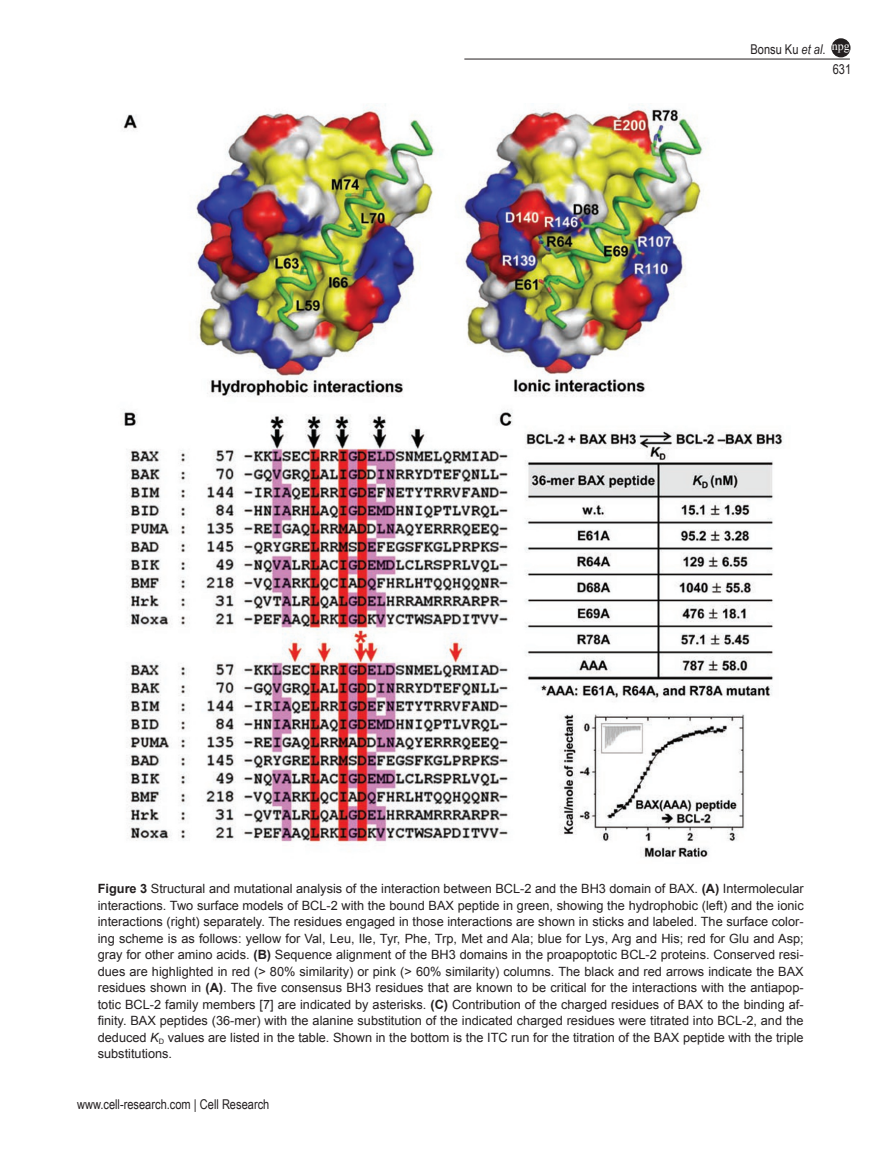
<style>
.page{position:relative;width:893px;height:1170px;background:#fff}
.page>*{position:absolute;margin:0;border:0;box-sizing:border-box;transform-origin:0 0}
.t1{font:13.5px "Arial Narrow";color:#231f20}
.t2{font:12.75px/16.5px "Arial";color:#231f20;text-align:justify}
.t3{font:12px "Times New Roman";color:#fff}
.s1{font-style:italic}
.s2{font-weight:700}
.s3{font-family:"Arial MT2"}
</style>
<div class="page">
<hr style="left:464px;top:59px;width:386px;height:1px;background:#231f20">
<div style="left:832px;top:39px;width:18px;height:18px;background:#231f20;border-radius:50%"></div>
<div style="left:831px;top:38px;width:19px;height:19px;border:2px solid #231f20;border-radius:50%"></div>
<img style="left:121px;top:104px;width:662px;height:754px">
<p class="t3" style="left:832px;top:38px;width:19px">npg</p>
<p class="t1" style="left:750px;top:40px;width:77px">Bonsu Ku <span class="s1">et al</span>.</p>
<p class="t1" style="left:833px;top:59px;width:20px">631</p>
<p class="t2" style="left:98px;top:880px;width:707px"><span class="s2">Figure 3</span> Structural and mutational analysis of the interaction between BCL-2 and the BH3 domain of BAX. <span class="s2">(A)</span> Intermolecular interactions. Two surface models of BCL-2 with the bound BAX peptide in green, showing the hydrophobic (left) and the ionic interactions (right) separately. The residues engaged in those interactions are shown in sticks and labeled. The surface color&shy;ing scheme is as follows: yellow for Val, Leu, Ile, Tyr, Phe, Trp, Met and Ala; blue for Lys, Arg and His; red for Glu and Asp; gray for other amino acids. <span class="s2">(B)</span> Sequence alignment of the BH3 domains in the proapoptotic BCL-2 proteins. Conserved resi&shy;dues are highlighted in red (&gt; 80% similarity) or pink (&gt; 60% similarity) columns. The black and red arrows indicate the BAX residues shown in <span class="s2">(A)</span>. The five consensus BH3 residues that are known to be critical for the interactions with the antiapop&shy;totic BCL-2 family members <span class="s3">[7]</span> are indicated by asterisks. <span class="s2">(C)</span> Contribution of the charged residues of BAX to the binding af&shy;finity. BAX peptides (36-mer) with the alanine substitution of the indicated charged residues were titrated into BCL-2, and the deduced <span class="s1">K</span><sub>D</sub> values are listed in the table. Shown in the bottom is the ITC run for the titration of the BAX peptide with the triple substitutions.</p>
<p class="t1" style="left:77px;top:1094px;width:194px">www.cell-research.com | Cell Research</p>
</div>
